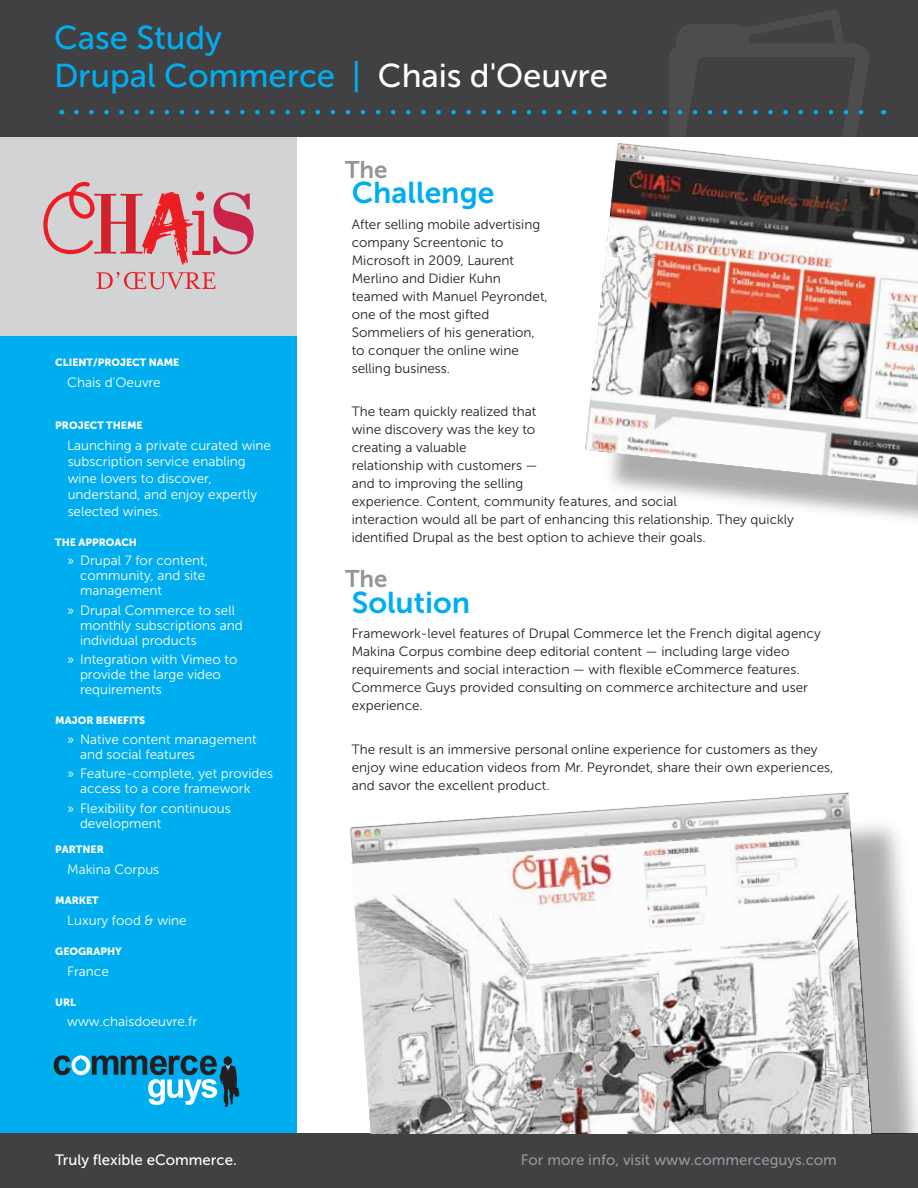
<style>
.page{position:relative;width:918px;height:1188px;background:#fff}
.page>*{position:absolute;margin:0;border:0;box-sizing:border-box;transform-origin:0 0}
.t1{font:33px/37.7px "Museo Sans 500";letter-spacing:-.005em;color:#00aeef}
.t2{font:30px "Museo Sans 700";color:#00aeef}
.t3{font:24px "Museo Sans 700";color:#939598}
.t4{font:15px "Museo Sans 500";color:#939598}
.t5{font:15px "Museo Sans 500";color:#fff}
.t6{font:13.5px/18px "Museo Sans 300";color:#231f20}
.t7{font:13.5px/15px "Museo Sans 300";color:#fff}
.t8{font:10.5px "Museo Sans 900";color:#fff}
.s1{color:#fff}
</style>
<div class="page">
<div style="left:0;top:0;width:297px;height:1188px;background:#00aeef"></div>
<div style="left:0;top:104px;width:297px;height:232px;background:#d1d3d4"></div>
<div style="left:0;top:0;width:918px;height:137px;background:#414042"></div>
<div style="left:0;top:1134px;width:918px;height:54px;background:#414042"></div>
<svg style="left:76px;top:10px;width:793px;height:127px"></svg>
<svg style="left:43px;top:182px;width:211px;height:83px"></svg>
<svg style="left:96px;top:272px;width:120px;height:17px"></svg>
<svg style="left:54px;top:1055px;width:186px;height:52px"></svg>
<img style="left:616px;top:143px;width:163px;height:17px">
<img style="left:585px;top:160px;width:333px;height:325px">
<img style="left:872px;top:820px;width:46px;height:314px">
<img style="left:350px;top:792px;width:522px;height:342px">
<img style="left:351px;top:828px;width:521px;height:306px">
<h1 class="t1" style="left:54px;top:19px;width:556px">Case Study<br>Drupal Commerce | <span class="s1">Chais d'Oeuvre</span></h1>
<p class="t8" style="left:55px;top:356px;width:126px">CLIENT/PROJECT NAME</p>
<p class="t7" style="left:67px;top:375px;width:95px">Chais d'Oeuvre</p>
<p class="t8" style="left:55px;top:419px;width:89px">PROJECT THEME</p>
<p class="t7" style="left:67px;top:437px;width:205px;line-height:16.5px">Launching a private curated wine subscription service enabling wine lovers to discover, understand, and enjoy expertly selected wines.</p>
<p class="t8" style="left:55px;top:536px;width:83px">THE APPROACH</p>
<p class="t7" style="left:80px;top:553px;width:130px;text-indent:-13px">» Drupal 7 for content, community, and site management</p>
<p class="t7" style="left:80px;top:603px;width:164px;text-indent:-13px">» Drupal Commerce to sell monthly subscriptions and individual products</p>
<p class="t7" style="left:80px;top:652px;width:159px;text-indent:-13px">» Integration with Vimeo to provide the large video requirements</p>
<p class="t8" style="left:55px;top:714px;width:91px">MAJOR BENEFITS</p>
<p class="t7" style="left:80px;top:732px;width:178px;text-indent:-13px">» Native content management and social features</p>
<p class="t7" style="left:80px;top:766px;width:195px;text-indent:-13px">» Feature-complete, yet provides access to a core framework</p>
<p class="t7" style="left:80px;top:801px;width:152px;text-indent:-13px">» Flexibility for continuous development</p>
<p class="t8" style="left:55px;top:843px;width:50px">PARTNER</p>
<p class="t7" style="left:67px;top:862px;width:94px">Makina Corpus</p>
<p class="t8" style="left:55px;top:894px;width:45px">MARKET</p>
<p class="t7" style="left:67px;top:913px;width:121px">Luxury food &amp; wine</p>
<p class="t8" style="left:55px;top:945px;width:68px">GEOGRAPHY</p>
<p class="t7" style="left:67px;top:964px;width:43px">France</p>
<p class="t8" style="left:55px;top:996px;width:22px">URL</p>
<p class="t7" style="left:67px;top:1014px;width:132px">www.chaisdoeuvre.fr</p>
<h3 class="t3" style="left:345px;top:156px;width:44px">The</h3>
<h2 class="t2" style="left:352px;top:176px;width:144px">Challenge</h2>
<p class="t6" style="left:352px;top:215px;width:198px">After selling mobile advertising company Screentonic to<br>Microsoft in 2009, Laurent<br>Merlino and Didier Kuhn teamed with Manuel Peyrondet, one of the most gifted<br>Sommeliers of his generation, to conquer the online wine selling business.</p>
<p class="t6" style="left:352px;top:403px;width:444px">The team quickly realized that<br>wine discovery was the key to<br>creating a valuable<br>relationship with customers —<br>and to improving the selling<br>experience. Content, community features, and social<br>interaction would all be part of enhancing this relationship. They quickly identified Drupal as the best option to achieve their goals.</p>
<h3 class="t3" style="left:345px;top:566px;width:44px">The</h3>
<h2 class="t2" style="left:352px;top:586px;width:120px">Solution</h2>
<p class="t6" style="left:352px;top:625px;width:471px">Framework-level features of Drupal Commerce let the French digital agency Makina Corpus combine deep editorial content — including large video requirements and social interaction — with flexible eCommerce features.<br>Commerce Guys provided consulting on commerce architecture and user experience.</p>
<p class="t6" style="left:352px;top:740px;width:483px">The result is an immersive personal online experience for customers as they enjoy wine education videos from Mr. Peyrondet, share their own experiences, and savor the excellent product.</p>
<p class="t5" style="left:55px;top:1152px;width:183px">Truly flexible eCommerce.</p>
<p class="t4" style="left:521px;top:1152px;width:318px">For more info, visit www.commerceguys.com</p>
</div>
